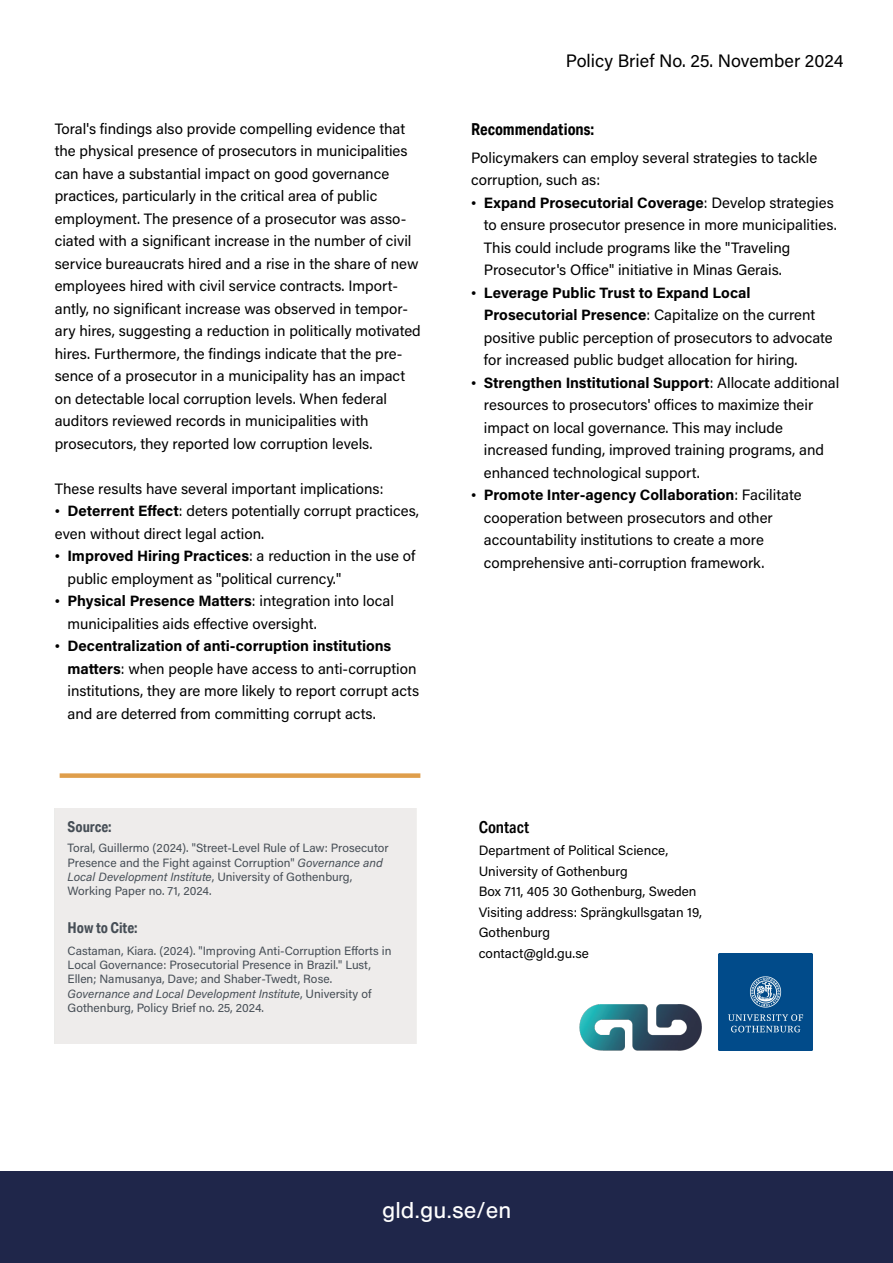
<style>
.page{position:relative;width:893px;height:1263px;background:#fff}
.page>*{position:absolute;margin:0;border:0;box-sizing:border-box;transform-origin:0 0}
.t1{font:24px "Nimbus San";color:#fff}
.t2{font:18px "Acumin Pro";color:#000}
.t3{font:700 16.5px "Aktiv Grotesk Cd";color:#000}
.t4{font:600 16.5px "Aktiv Grotesk Cd";color:#000}
.t5{font:15px/22.5px "Acumin Pro";color:#000}
.t6{font:700 15px "Aktiv Grotesk Cd";color:#464e56}
.t7{font:13.5px/20.5px "Acumin Pro";color:#000}
.t8{font:12px/14.4px "Acumin Pro";color:#464e56}
.s1{font-family:"Times New Roman"}
.s2{font-weight:700}
.s3{font-style:italic}
</style>
<div class="page">
<div style="left:0;top:1172px;width:893px;height:91px;background:#1f264a"></div>
<div style="left:60px;top:773px;width:360px;height:5px;background:#df9e4b"></div>
<img style="left:718px;top:953px;width:94px;height:97px">
<img style="left:580px;top:1005px;width:122px;height:45px">
<p class="t5" style="left:55px;top:117px;width:368px">Toral's findings also provide compelling evidence that the physical presence of prosecutors in municipalities can have a substantial impact on good governance practices, particularly in the critical area of public employment. The presence of a prosecutor was asso&shy;ciated with a significant increase in the number of civil service bureaucrats hired and a rise in the share of new employees hired with civil service contracts. Import&shy;antly, no significant increase was observed in tempor&shy;ary hires, suggesting a reduction in politically motivated hires. Furthermore, the findings indicate that the pre&shy;sence of a prosecutor in a municipality has an impact on detectable local corruption levels. When federal auditors reviewed records in municipalities with prosecutors, they reported low corruption levels.</p>
<p class="t5" style="left:55px;top:477px;width:330px">These results have several important implications:</p>
<p class="t5" style="left:55px;top:499px;width:366px"><span class="s1">•</span> <span class="s2">Deterrent Effect</span>: deters potentially corrupt practices, even without direct legal action.</p>
<p class="t5" style="left:68px;top:544px;width:349px;text-indent:-13px"><span class="s1">•</span> <span class="s2">Improved Hiring Practices</span>: a reduction in the use of public employment as "political currency."</p>
<p class="t5" style="left:68px;top:589px;width:328px;text-indent:-13px"><span class="s1">•</span> <span class="s2">Physical Presence Matters</span>: integration into local municipalities aids effective oversight.</p>
<p class="t5" style="left:68px;top:634px;width:353px;text-indent:-13px"><span class="s1">•</span> <span class="s2">Decentralization of anti-corruption institutions matters</span>: when people have access to anti-corruption institutions, they are more likely to report corrupt acts and are deterred from committing corrupt acts.</p>
<p class="t6" style="left:68px;top:817px;width:46px">Source:</p>
<p class="t8" style="left:68px;top:840px;width:322px">Toral, Guillermo (2024). "Street-Level Rule of Law: Prosecutor Presence and the Fight against Corruption" <span class="s3">Governance and Local Development Institute</span>, University of Gothenburg, Working Paper no. 71, 2024.</p>
<p class="t6" style="left:68px;top:919px;width:72px">How to Cite:</p>
<p class="t8" style="left:68px;top:943px;width:325px">Castaman, Kiara. (2024). "Improving Anti-Corruption Efforts in Local Governance: Prosecutorial Presence in Brazil." Lust, Ellen; Namusanya, Dave; and Shaber-Twedt, Rose.<br><span class="s3">Governance and Local Development Institute</span>, University of Gothenburg, Policy Brief no. 25, 2024.</p>
<p class="t2" style="left:566px;top:48px;width:279px">Policy Brief No. 25. November 2024</p>
<p class="t3" style="left:471px;top:119px;width:125px">Recommendations:</p>
<p class="t5" style="left:471px;top:146px;width:348px">Policymakers can employ several strategies to tackle corruption, such as:</p>
<p class="t5" style="left:484px;top:191px;width:354px;text-indent:-13px"><span class="s1">•</span> <span class="s2">Expand Prosecutorial Coverage</span>: Develop strategies to ensure prosecutor presence in more municipalities.<br>This could include programs like the "Traveling Prosecutor's Office" initiative in Minas Gerais.</p>
<p class="t5" style="left:484px;top:281px;width:350px;text-indent:-13px"><span class="s1">•</span> <span class="s2">Leverage Public Trust to Expand Local Prosecutorial Presence</span>: Capitalize on the current positive public perception of prosecutors to advocate for increased public budget allocation for hiring.</p>
<p class="t5" style="left:484px;top:371px;width:357px;text-indent:-13px"><span class="s1">•</span> <span class="s2">Strengthen Institutional Support</span>: Allocate additional resources to prosecutors' offices to maximize their impact on local governance. This may include increased funding, improved training programs, and enhanced technological support.</p>
<p class="t5" style="left:484px;top:483px;width:319px;text-indent:-13px"><span class="s1">•</span> <span class="s2">Promote Inter-agency Collaboration</span>: Facilitate cooperation between prosecutors and other accountability institutions to create a more comprehensive anti-corruption framework.</p>
<p class="t4" style="left:479px;top:817px;width:52px">Contact</p>
<p class="t7" style="left:479px;top:839px;width:225px">Department of Political Science,<br>University of Gothenburg<br>Box 711, 405 30 Gothenburg, Sweden<br>Visiting address: Sprängkullsgatan 19,<br>Gothenburg<br>contact@gld.gu.se</p>
<h1 class="t1" style="left:382px;top:1196px;width:131px">gld.gu.se/en</h1>
</div>
